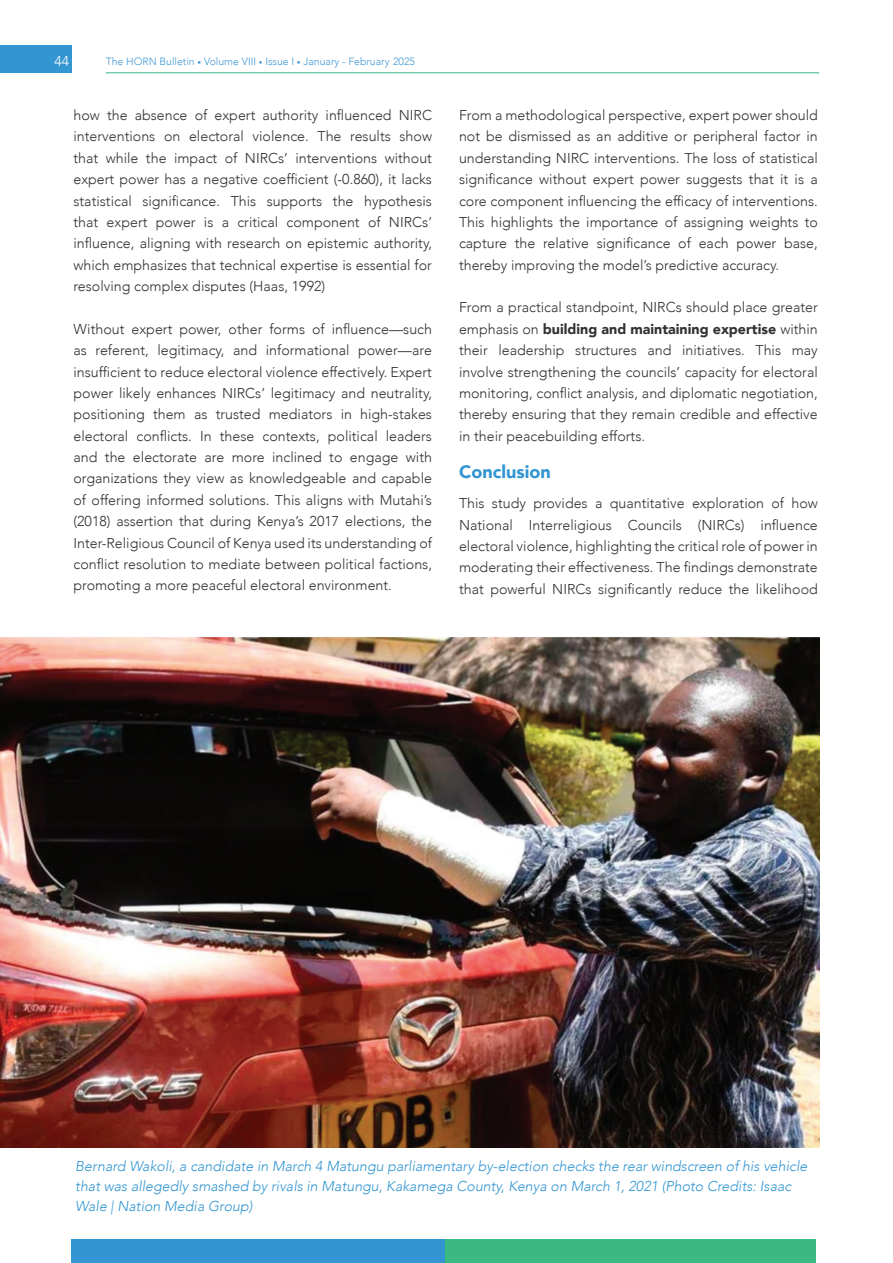
<style>
.page{position:relative;width:893px;height:1263px;background:#fff}
.page>*{position:absolute;margin:0;border:0;box-sizing:border-box;transform-origin:0 0}
.Sub_head{font:900 18px "Avenir";color:#3396d2}
.Body_text{font:300 14.25px/21.3px "Avenir";color:#333233;text-align:justify}
.Captions{font:italic 300 14.25px/20.2px "Avenir";color:#3396d2}
.t1{font:300 14.25px "Avenir";color:#fff}
.t2{font:300 10.5px "Avenir";color:#429ad4}
.s1{font-size:7.5px}
.s2{font-weight:900}
</style>
<div class="page">
<div style="left:0;top:46px;width:72px;height:27px;background:#3396d2"></div>
<div style="left:71px;top:1239px;width:374px;height:24px;background:#3396d2"></div>
<div style="left:445px;top:1239px;width:371px;height:24px;background:#3ab983"></div>
<hr style="left:106px;top:72px;width:713px;height:1px;background:#3ab983">
<img style="left:0;top:637px;width:819px;height:510px">
<p class="t1" style="left:54px;top:52px;width:16px">44</p>
<p class="t2" style="left:106px;top:55px;width:311px">The HORN Bulletin <span class="s1">•</span> Volume VIII <span class="s1">•</span> Issue I <span class="s1">•</span> January - February 2025</p>
<p class="Body_text" style="left:74px;top:105px;width:360px">how the absence of expert authority influenced NIRC interventions on electoral violence. The results show that while the impact of NIRCs’ interventions without expert power has a negative coefficient (-0.860), it lacks statistical significance. This supports the hypothesis that expert power is a critical component of NIRCs’ influence, aligning with research on epistemic authority, which emphasizes that technical expertise is essential for resolving complex disputes (Haas, 1992)</p>
<p class="Body_text" style="left:74px;top:318px;width:360px">Without expert power, other forms of influence—such as referent, legitimacy, and informational power—are insufficient to reduce electoral violence effectively. Expert power likely enhances NIRCs’ legitimacy and neutrality, positioning them as trusted mediators in high-stakes electoral conflicts. In these contexts, political leaders and the electorate are more inclined to engage with organizations they view as knowledgeable and capable of offering informed solutions. This aligns with Mutahi’s (2018) assertion that during Kenya’s 2017 elections, the Inter-Religious Council of Kenya used its understanding of conflict resolution to mediate between political factions, promoting a more peaceful electoral environment.</p>
<p class="Body_text" style="left:459px;top:105px;width:360px">From a methodological perspective, expert power should not be dismissed as an additive or peripheral factor in understanding NIRC interventions. The loss of statistical significance without expert power suggests that it is a core component influencing the efficacy of interventions.<br>This highlights the importance of assigning weights to capture the relative significance of each power base, thereby improving the model’s predictive accuracy.</p>
<p class="Body_text" style="left:459px;top:297px;width:360px">From a practical standpoint, NIRCs should place greater emphasis on <span class="s2">building and maintaining expertise</span> within their leadership structures and initiatives. This may involve strengthening the councils’ capacity for electoral monitoring, conflict analysis, and diplomatic negotiation, thereby ensuring that they remain credible and effective in their peacebuilding efforts.</p>
<p class="Sub_head" style="left:459px;top:457px;width:93px">Conclusion</p>
<p class="Body_text" style="left:459px;top:493px;width:360px">This study provides a quantitative exploration of how National Interreligious Councils (NIRCs) influence electoral violence, highlighting the critical role of power in moderating their effectiveness. The findings demonstrate that powerful NIRCs significantly reduce the likelihood</p>
<p class="Captions" style="left:75px;top:1156px;width:734px">Bernard Wakoli, a candidate in March 4 Matungu parliamentary by-election checks the rear windscreen of his vehicle that was allegedly smashed by rivals in Matungu, Kakamega County, Kenya on March 1, 2021 (Photo Credits: Isaac<br>Wale | Nation Media Group)</p>
</div>
